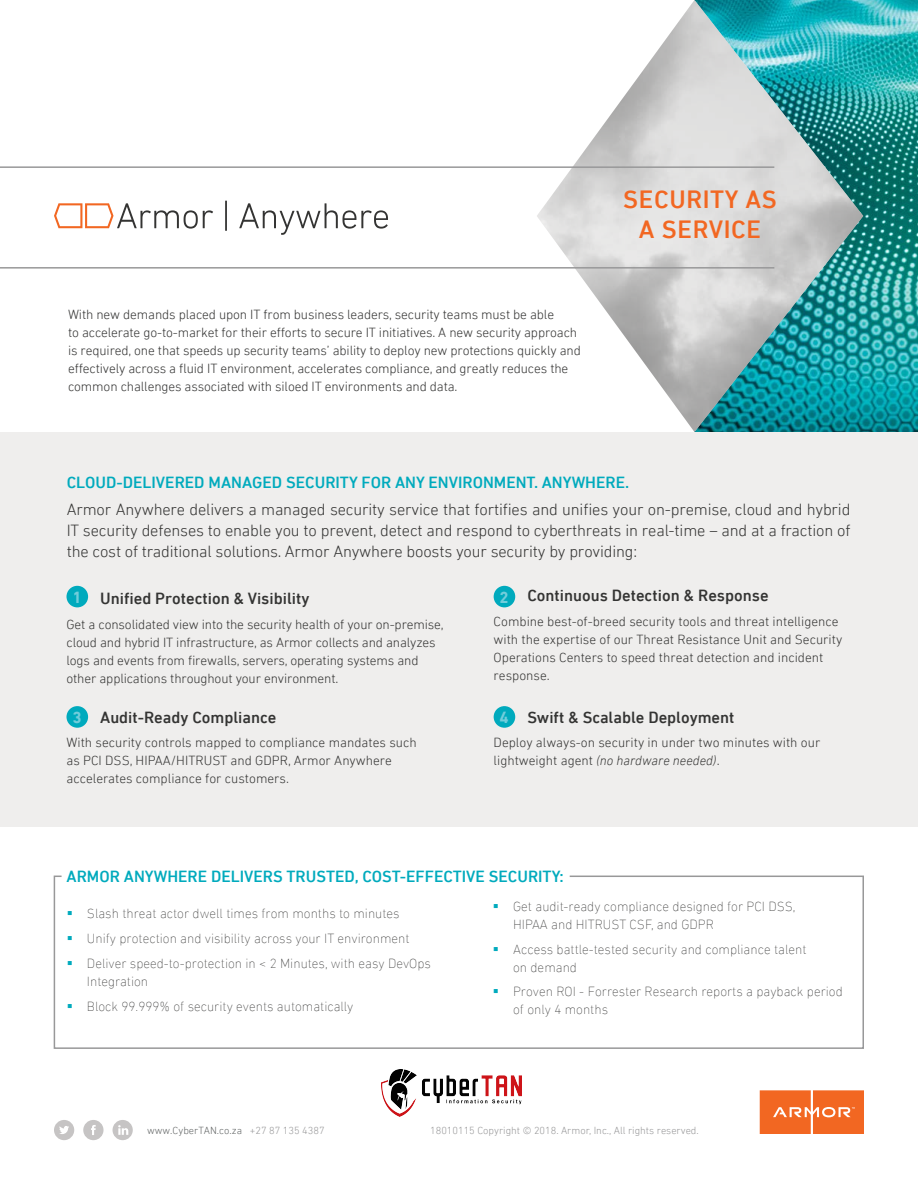
<style>
.page{position:relative;width:918px;height:1188px;background:#fff}
.page>*{position:absolute;margin:0;border:0;box-sizing:border-box;transform-origin:0 0}
.t1{font:500 25.5px/30.6px "DIN Next LT Pro";letter-spacing:.025em;color:#f26722;text-align:center}
.t2{font:300 16.5px/21px "DIN Next LT Pro";letter-spacing:-.01em;color:#343433;text-align:justify}
.t3{font:500 16.5px "DIN Next LT Pro";color:#00aabd}
.t4{font:500 16.5px "DIN Next LT Pro";color:#343433}
.t5{font:700 16.5px "DIN Next LT Pro";color:#72cddb}
.t6{font:300 13.5px/18px "DIN Next LT Pro";letter-spacing:-.01em;color:#343433}
.t7{font:200 13.5px/24.8px "DIN Next LT Pro";color:#343433}
.t8{font:300 10.5px "DIN Next LT Pro";color:#989899}
.t9{font:300 10.5px "DIN Next LT Pro";color:#646767}
.s1{font-style:italic}
.s2{color:#989899}
</style>
<div class="page">
<div style="left:0;top:432px;width:918px;height:395px;background:#efeeed"></div>
<svg style="left:53px;top:875px;width:811px;height:174px"></svg>
<img style="left:863px;top:0;width:55px;height:432px">
<img style="left:537px;top:0;width:326px;height:432px">
<svg style="left:760px;top:1090px;width:104px;height:44px;background:#f37537"></svg>
<div style="left:824px;top:1109px;width:9px;height:6px;background:#f26722;border-radius:50%"></div>
<hr style="left:0;top:267px;width:774px;height:2px;background:#989899">
<hr style="left:0;top:166px;width:774px;height:2px;background:#989899">
<svg style="left:54px;top:1120px;width:20px;height:20px"></svg>
<svg style="left:83px;top:1120px;width:21px;height:20px"></svg>
<svg style="left:113px;top:1120px;width:20px;height:20px"></svg>
<hr style="left:225px;top:201px;width:2px;height:30px;background:#343433">
<svg style="left:239px;top:203px;width:149px;height:32px"></svg>
<svg style="left:54px;top:203px;width:159px;height:26px"></svg>
<div style="left:67px;top:586px;width:21px;height:21px;background:#00aabd;border-radius:50%"></div>
<div style="left:67px;top:706px;width:21px;height:22px;background:#00aabd;border-radius:50%"></div>
<div style="left:494px;top:586px;width:21px;height:21px;background:#00aabd;border-radius:50%"></div>
<div style="left:494px;top:706px;width:21px;height:22px;background:#00aabd;border-radius:50%"></div>
<img style="left:382px;top:1069px;width:139px;height:47px">
<svg style="left:68px;top:912px;width:4px;height:4px"></svg>
<svg style="left:68px;top:936px;width:4px;height:4px"></svg>
<svg style="left:68px;top:961px;width:4px;height:4px"></svg>
<svg style="left:68px;top:1004px;width:4px;height:4px"></svg>
<svg style="left:494px;top:904px;width:4px;height:4px"></svg>
<svg style="left:494px;top:947px;width:4px;height:4px"></svg>
<svg style="left:494px;top:990px;width:4px;height:4px"></svg>
<p class="t6" style="left:68px;top:306px;width:514px">With new demands placed upon IT from business leaders, security teams must be able<br>to accelerate go-to-market for their efforts to secure IT initiatives. A new security approach is required, one that speeds up security teams’ ability to deploy new protections quickly and effectively across a fluid IT environment, accelerates compliance, and greatly reduces the common challenges associated with siloed IT environments and data.</p>
<h1 class="t1" style="left:623px;top:184px;width:155px">SECURITY AS<br>A SERVICE</h1>
<p class="t3" style="left:67px;top:472px;width:564px">CLOUD-DELIVERED MANAGED SECURITY FOR ANY ENVIRONMENT. ANYWHERE.</p>
<p class="t2" style="left:67px;top:499px;width:785px">Armor Anywhere delivers a managed security service that fortifies and unifies your on-premise, cloud and hybrid IT security defenses to enable you to prevent, detect and respond to cyberthreats in real-time – and at a fraction of the cost of traditional solutions. Armor Anywhere boosts your security by providing:</p>
<p class="t5" style="left:72px;top:587px;width:11px">1</p>
<p class="t4" style="left:100px;top:589px;width:211px">Unified Protection &amp; Visibility</p>
<p class="t6" style="left:67px;top:615px;width:379px">Get a consolidated view into the security health of your on-premise, cloud and hybrid IT infrastructure, as Armor collects and analyzes logs and events from firewalls, servers, operating systems and other applications throughout your environment.</p>
<p class="t4" style="left:100px;top:708px;width:178px">Audit-Ready Compliance</p>
<p class="t6" style="left:67px;top:734px;width:352px">With security controls mapped to compliance mandates such as PCI DSS, HIPAA/HITRUST and GDPR, Armor Anywhere accelerates compliance for customers.</p>
<p class="t5" style="left:72px;top:708px;width:11px">3</p>
<p class="t4" style="left:527px;top:586px;width:243px">Continuous Detection &amp; Response</p>
<p class="t6" style="left:494px;top:612px;width:350px">Combine best-of-breed security tools and threat intelligence with the expertise of our Threat Resistance Unit and Security Operations Centers to speed threat detection and incident response.</p>
<p class="t4" style="left:527px;top:708px;width:209px">Swift &amp; Scalable Deployment</p>
<p class="t6" style="left:494px;top:734px;width:328px">Deploy always-on security in under two minutes with our lightweight agent <span class="s1">(no hardware needed)</span>.</p>
<p class="t5" style="left:500px;top:587px;width:11px">2</p>
<p class="t5" style="left:500px;top:708px;width:11px">4</p>
<p class="t3" style="left:67px;top:867px;width:499px">ARMOR ANYWHERE DELIVERS TRUSTED, COST-EFFECTIVE SECURITY:</p>
<p class="t7" style="left:513px;top:897px;width:284px;line-height:18px">Get audit-ready compliance designed for PCI DSS,<br>HIPAA and HITRUST CSF, and GDPR</p>
<p class="t7" style="left:513px;top:940px;width:295px;line-height:18px">Access battle-tested security and compliance talent on demand</p>
<p class="t7" style="left:513px;top:983px;width:331px;line-height:18px">Proven ROI - Forrester Research reports a payback period of only 4 months</p>
<p class="t7" style="left:87px;top:901px;width:345px">Slash threat actor dwell times from months to minutes<br>Unify protection and visibility across your IT environment<br>Deliver speed-to-protection in &lt; 2 Minutes, with easy DevOps</p>
<p class="t7" style="left:87px;top:969px;width:268px">Integration<br>Block 99.999% of security events automatically</p>
<p class="t9" style="left:147px;top:1124px;width:179px">www.CyberTAN.co.za <span class="s2">+27 87 135 4387</span></p>
<p class="t8" style="left:430px;top:1124px;width:270px">18010115 Copyright © 2018. Armor, Inc., All rights reserved.</p>
</div>
